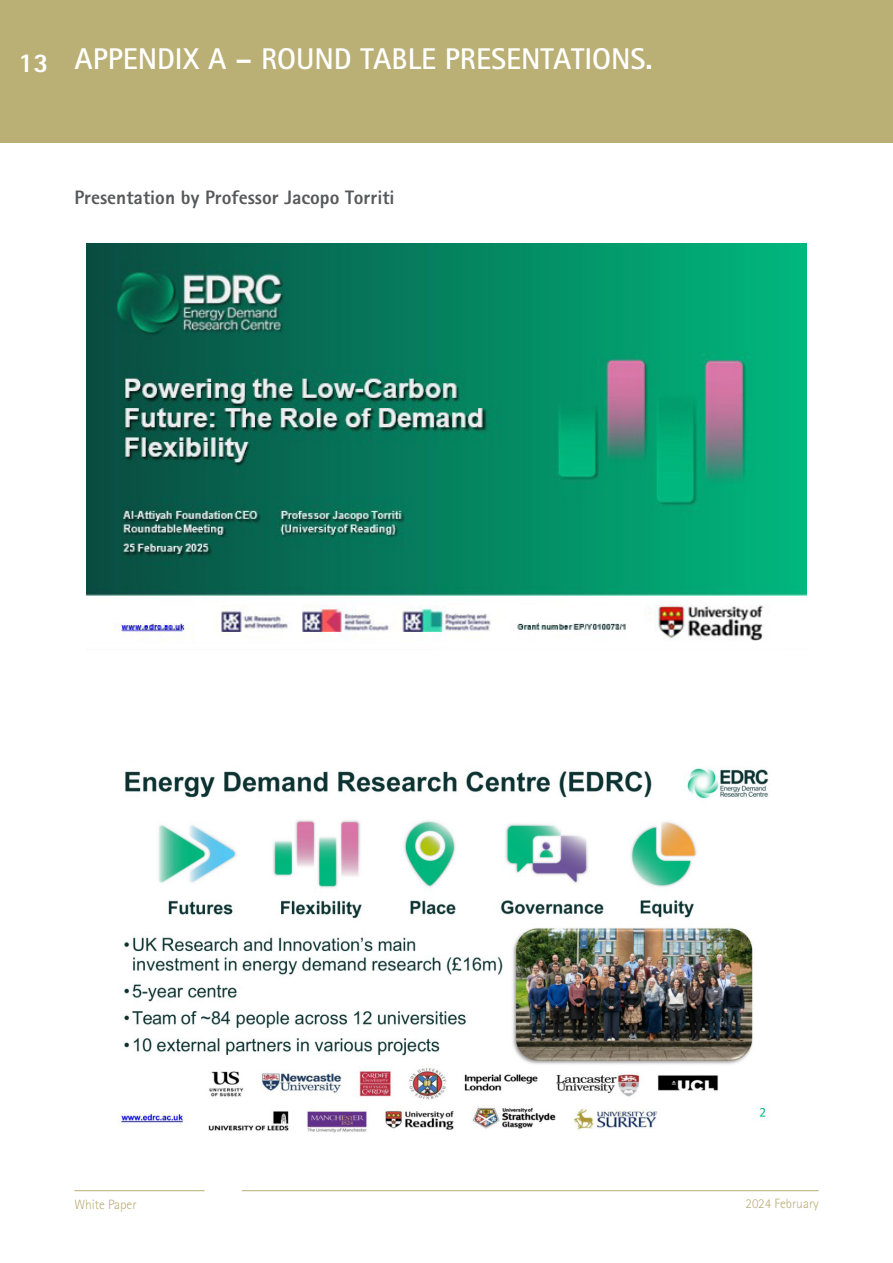
<style>
.page{position:relative;width:893px;height:1263px;background:#fff}
.page>*{position:absolute;margin:0;border:0;box-sizing:border-box;transform-origin:0 0}
.t1{font:700 30px "Rotis Sans Serif Std";color:#fff}
.t2{font:800 27px "Rotis Sans Serif Std";color:#fff}
.t3{font:800 19.5px "Rotis Sans Serif Std";color:#57585a}
.t4{font:300 13.5px "Rotis Sans Serif Std";color:#baaf75}
</style>
<div class="page">
<div style="left:0;top:0;width:893px;height:143px;background:#baaf75"></div>
<img style="left:86px;top:244px;width:720px;height:397px">
<img style="left:118px;top:768px;width:652px;height:365px">
<hr style="left:74px;top:1190px;width:131px;height:1px;background:#baaf75">
<hr style="left:242px;top:1190px;width:577px;height:1px;background:#baaf75">
<p class="t2" style="left:18px;top:46px;width:32px">13</p>
<p class="t1" style="left:74px;top:40px;width:580px">APPENDIX A – ROUND TABLE PRESENTATIONS.</p>
<p class="t3" style="left:74px;top:185px;width:322px">Presentation by Professor Jacopo Torriti</p>
<p class="t4" style="left:74px;top:1197px;width:64px">White Paper</p>
<p class="t4" style="left:745px;top:1195px;width:75px">2024 February</p>
</div>
